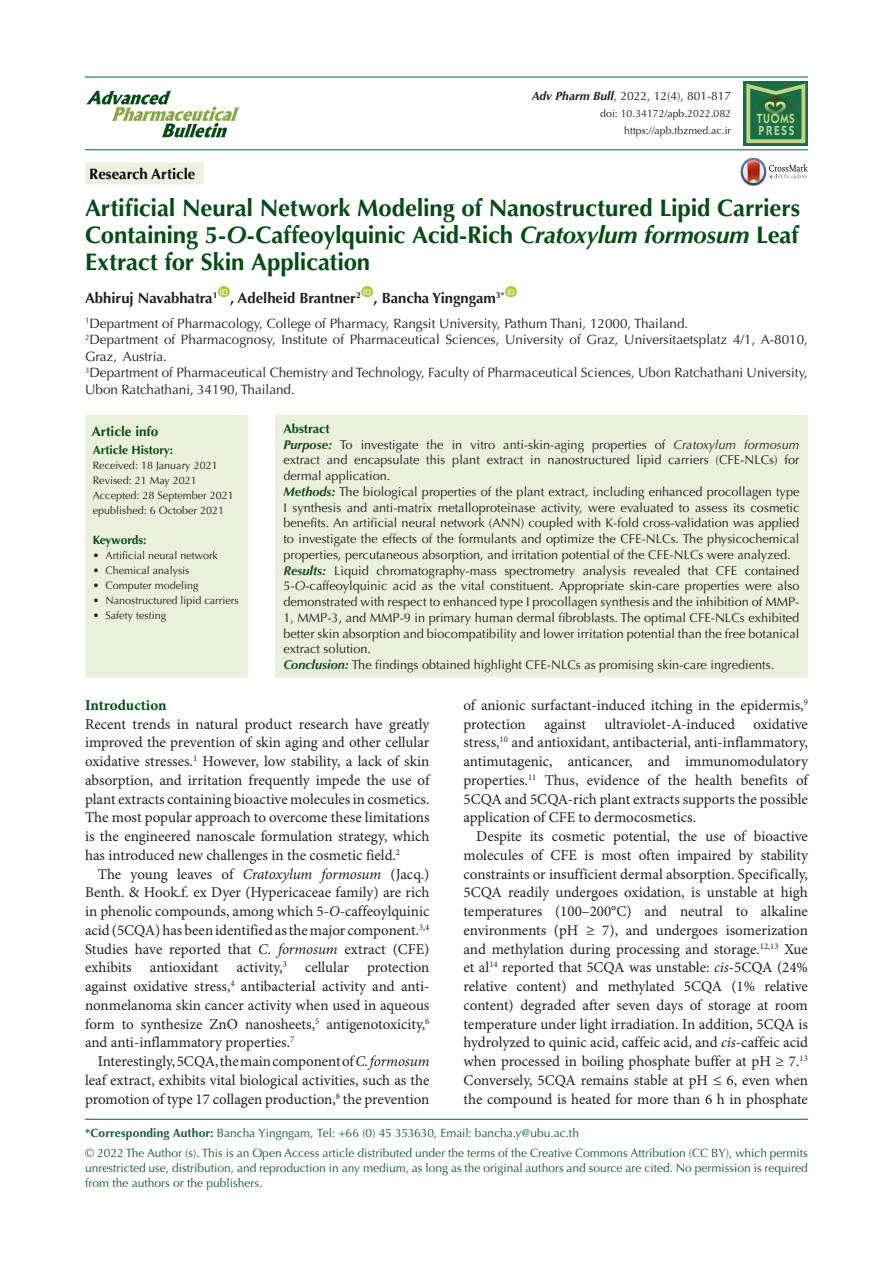
<style>
.page{position:relative;width:893px;height:1263px;background:#fff}
.page>*{position:absolute;margin:0;border:0;box-sizing:border-box;transform-origin:0 0}
.t1{font:700 24px/27px "Optima LT Std";letter-spacing:-.01em;color:#054b14;text-align:justify}
.t2{font:15px/18.8px "Minion Pro";color:#231f20;text-align:justify}
.t3{font:700 15px "Optima LT Std";color:#040503}
.t4{font:700 15px "Minion Pro";letter-spacing:-.005em;color:#054b14}
.t5{font:700 14.85px "Optima LT Std";color:#231f20}
.t6{font:13.5px/16.5px "Optima LT Std";color:#231f20}
.t7{font:700 13.5px "Optima LT Std";color:#054b14}
.t8{font:600 13.35px/11.7px "ITC Kabel Std";letter-spacing:.11em;color:#c1d888;scale:.85 1}
.MDPI_1_6_affiliation{font:12.75px/15.8px "Optima LT Std";color:#231f20;text-align:justify}
.t9{font:700 12.75px "Optima LT Std";color:#054b14}
.corresponding{font:12px/15px "Optima LT Std";color:#195a37;text-align:justify}
.t10{font:12px "Optima LT Std";color:#231f20}
.t11{font:700 12px "Optima LT Std";color:#054b14}
.t12{font:700 12px "Optima LT Std";letter-spacing:-.02em;color:#054b14}
.t13{font:10.8px "Optima LT Std";color:#231f20}
.t14{font:10.5px "Optima LT Std";color:#231f20}
.t15{font:7.8px "Arial";color:#fff}
.s1{font-weight:700;font-style:italic}
.s2{font-style:italic}
.s3{font-weight:700;font-style:italic;color:#164b23}
.s4{font-weight:700}
</style>
<div class="page">
<hr style="left:85px;top:149px;width:723px;height:1px;background:#1e7252">
<hr style="left:85px;top:76px;width:723px;height:2px;background:#1e7252">
<div style="left:218px;top:286px;width:12px;height:11px;background:#a6ce39;border-radius:50%"></div>
<div style="left:361px;top:286px;width:12px;height:11px;background:#a6ce39;border-radius:50%"></div>
<div style="left:505px;top:286px;width:12px;height:11px;background:#a6ce39;border-radius:50%"></div>
<div style="left:85px;top:162px;width:119px;height:22px;background:#ebf1de;border-radius:2px"></div>
<div style="left:85px;top:415px;width:163px;height:263px;background:#ebf0dc"></div>
<div style="left:275px;top:415px;width:533px;height:263px;background:#ebf0dc"></div>
<svg style="left:741px;top:158px;width:67px;height:27px"></svg>
<hr style="left:85px;top:1119px;width:723px;height:1px;background:#1e7252">
<img style="left:86px;top:90px;width:154px;height:48px">
<svg style="left:743px;top:81px;width:65px;height:65px"></svg>
<svg style="left:746px;top:84px;width:59px;height:59px"></svg>
<p class="t3" style="left:89px;top:165px;width:108px">Research Article</p>
<p class="t10" style="left:532px;top:89px;width:201px"><span class="s1">Adv Pharm Bull</span>, 2022, 12(4), 801-817</p>
<p class="t14" style="left:600px;top:108px;width:132px">doi: 10.34172/apb.2022.082</p>
<p class="t14" style="left:624px;top:125px;width:108px">https://apb.tbzmed.ac.ir</p>
<p class="t8" style="left:757px;top:112px;width:46px">TUOMS<br>PRESS</p>
<p class="t1" style="left:85px;top:195px;width:716px">Artificial Neural Network Modeling of Nanostructured Lipid Carriers Containing 5-<span class="s2">O</span>-Caffeoylquinic Acid-Rich <span class="s2">Cratoxylum formosum</span> Leaf Extract for Skin Application</p>
<p class="t5" style="left:85px;top:289px;width:134px">Abhiruj Navabhatra<sup>1</sup></p>
<p class="t15" style="left:220px;top:287px;width:9px">ID</p>
<p class="t5" style="left:230px;top:289px;width:132px">, Adelheid Brantner<sup>2</sup></p>
<p class="t15" style="left:363px;top:287px;width:9px">ID</p>
<p class="t5" style="left:373px;top:289px;width:133px">, Bancha Yingngam<sup>3*</sup></p>
<p class="t15" style="left:507px;top:287px;width:9px">ID</p>
<p class="t6" style="left:85px;top:315px;width:605px"><sup>1</sup>Department of Pharmacology, College of Pharmacy, Rangsit University, Pathum Thani, 12000, Thailand.</p>
<p class="t6" style="left:85px;top:332px;width:724px"><sup>2</sup>Department of Pharmacognosy, Institute of Pharmaceutical Sciences, University of Graz, Universitaetsplatz 4/1, A-8010,<br>Graz, Austria.</p>
<p class="t6" style="left:85px;top:365px;width:724px"><sup>3</sup>Department of Pharmaceutical Chemistry and Technology, Faculty of Pharmaceutical Sciences, Ubon Ratchathani University,<br>Ubon Ratchathani, 34190, Thailand.</p>
<p class="t7" style="left:92px;top:423px;width:68px">Article info</p>
<p class="t11" style="left:93px;top:443px;width:82px">Article History:</p>
<p class="t13" style="left:93px;top:459px;width:126px">Received: 18 January 2021</p>
<p class="t13" style="left:93px;top:474px;width:106px">Revised: 21 May 2021</p>
<p class="t13" style="left:93px;top:489px;width:143px">Accepted: 28 September 2021</p>
<p class="t13" style="left:93px;top:504px;width:133px">epublished: 6 October 2021</p>
<p class="t12" style="left:93px;top:533px;width:55px">Keywords:</p>
<p class="t13" style="left:93px;top:549px;width:127px">• Artificial neural network</p>
<p class="t13" style="left:93px;top:564px;width:98px">• Chemical analysis</p>
<p class="t13" style="left:93px;top:579px;width:107px">• Computer modeling</p>
<p class="t13" style="left:93px;top:594px;width:147px">• Nanostructured lipid carriers</p>
<p class="t13" style="left:93px;top:609px;width:75px">• Safety testing</p>
<p class="t9" style="left:283px;top:421px;width:48px">Abstract</p>
<p class="MDPI_1_6_affiliation" style="left:283px;top:437px;width:518px"><span class="s3">Purpose:</span> To investigate the in vitro anti-skin-aging properties of <span class="s2">Cratoxylum formosum </span>extract and encapsulate this plant extract in nanostructured lipid carriers (CFE-NLCs) for dermal application.</p>
<p class="MDPI_1_6_affiliation" style="left:283px;top:484px;width:517px"><span class="s3">Methods:</span> The biological properties of the plant extract, including enhanced procollagen type I synthesis and anti-matrix metalloproteinase activity, were evaluated to assess its cosmetic benefits. An artificial neural network (ANN) coupled with K-fold cross-validation was applied to investigate the effects of the formulants and optimize the CFE-NLCs. The physicochemical properties, percutaneous absorption, and irritation potential of the CFE-NLCs were analyzed.</p>
<p class="MDPI_1_6_affiliation" style="left:283px;top:563px;width:517px"><span class="s3">Results:</span> Liquid chromatography-mass spectrometry analysis revealed that CFE contained 5-<span class="s2">O</span>-caffeoylquinic acid as the vital constituent. Appropriate skin-care properties were also demonstrated with respect to enhanced type I procollagen synthesis and the inhibition of MMP-1, MMP-3, and MMP-9 in primary human dermal fibroblasts. The optimal CFE-NLCs exhibited better skin absorption and biocompatibility and lower irritation potential than the free botanical extract solution.</p>
<p class="MDPI_1_6_affiliation" style="left:283px;top:657px;width:492px"><span class="s3">Conclusion:</span> The findings obtained highlight CFE-NLCs as promising skin-care ingredients.</p>
<p class="t2" style="left:463px;top:696px;width:346px">of anionic surfactant-induced itching in the epidermis,<sup>9 </sup>protection against ultraviolet-A-induced oxidative stress,<sup>10</sup> and antioxidant, antibacterial, anti-inflammatory, antimutagenic, anticancer, and immunomodulatory properties.<sup>11</sup> Thus, evidence of the health benefits of 5CQA and 5CQA-rich plant extracts supports the possible application of CFE to dermocosmetics.</p>
<p class="t2" style="left:463px;top:827px;width:346px;text-indent:13px">Despite its cosmetic potential, the use of bioactive molecules of CFE is most often impaired by stability constraints or insufficient dermal absorption. Specifically, 5CQA readily undergoes oxidation, is unstable at high temperatures (100–200°C) and neutral to alkaline environments (pH ≥ 7), and undergoes isomerization and methylation during processing and storage.<sup>12,13</sup> Xue et al<sup>14</sup> reported that 5CQA was unstable: <span class="s2">cis</span>-5CQA (24% relative content) and methylated 5CQA (1% relative content) degraded after seven days of storage at room temperature under light irradiation. In addition, 5CQA is hydrolyzed to quinic acid, caffeic acid, and <span class="s2">cis</span>-caffeic acid when processed in boiling phosphate buffer at pH ≥ 7.<sup>13<br></sup>Conversely, 5CQA remains stable at pH ≤ 6, even when the compound is heated for more than 6 h in phosphate</p>
<p class="corresponding" style="left:85px;top:1126px;width:495px"><span class="s4">*Corresponding Author:</span> Bancha Yingngam, Tel: +66 (0) 45 353630, Email: bancha.y@ubu.ac.th</p>
<p class="corresponding" style="left:85px;top:1145px;width:724px">© 2022 The Author (s). This is an Open Access article distributed under the terms of the Creative Commons Attribution (CC BY), which permits unrestricted use, distribution, and reproduction in any medium, as long as the original authors and source are cited. No permission is required from the authors or the publishers.</p>
<p class="t4" style="left:85px;top:694px;width:83px">Introduction</p>
<p class="t2" style="left:85px;top:715px;width:346px">Recent trends in natural product research have greatly improved the prevention of skin aging and other cellular oxidative stresses.<sup>1</sup> However, low stability, a lack of skin absorption, and irritation frequently impede the use of plant extracts containing bioactive molecules in cosmetics.<br>The most popular approach to overcome these limitations is the engineered nanoscale formulation strategy, which has introduced new challenges in the cosmetic field.<sup>2</sup></p>
<p class="t2" style="left:85px;top:865px;width:346px;text-indent:13px">The young leaves of <span class="s2">Cratoxylum formosum</span> (Jacq.)<br>Benth. &amp; Hook.f. ex Dyer (Hypericaceae family) are rich in phenolic compounds, among which 5-<span class="s2">O</span>-caffeoylquinic acid (5CQA) has been identified as the major component.<sup>3,4<br></sup>Studies have reported that <span class="s2">C. formosum</span> extract (CFE) exhibits antioxidant activity,<sup>3</sup> cellular protection against oxidative stress,<sup>4</sup> antibacterial activity and anti&shy;nonmelanoma skin cancer activity when used in aqueous form to synthesize ZnO nanosheets,<sup>5</sup> antigenotoxicity,<sup>6 </sup>and anti-inflammatory properties.<sup>7</sup></p>
<p class="t2" style="left:85px;top:1052px;width:346px;text-indent:13px">Interestingly, 5CQA, the main component of <span class="s2">C. formosum </span>leaf extract, exhibits vital biological activities, such as the promotion of type 17 collagen production,<sup>8</sup> the prevention</p>
</div>
